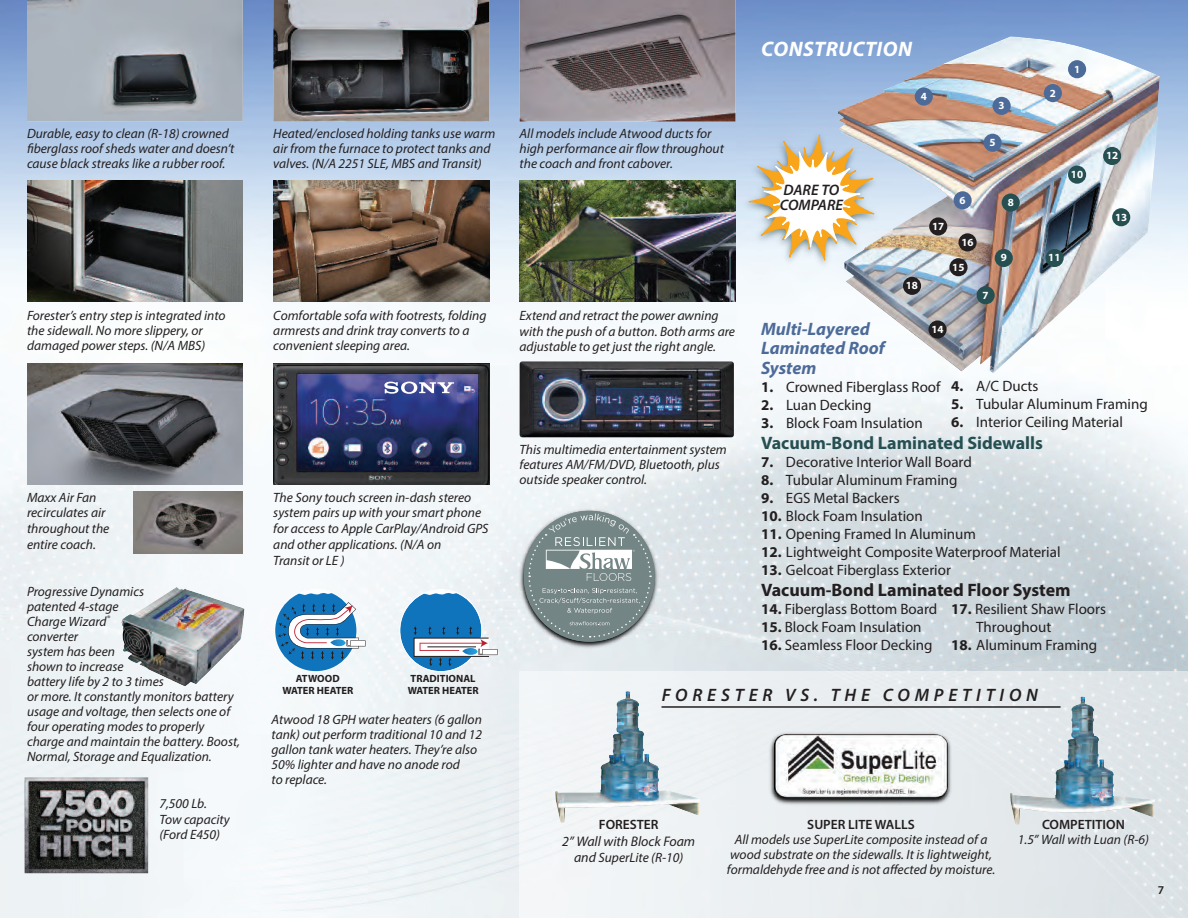
<style>
.page{position:relative;width:1188px;height:918px;background:#fff}
.page>*{position:absolute;margin:0;border:0;box-sizing:border-box;transform-origin:0 0}
.t1{font:italic 700 21px "Myriad Pro";letter-spacing:.02em;color:#fff}
.t2{font:italic 700 18px/19.5px "Myriad Pro";color:#4d6b99}
.t3{font:700 18px "Myriad Pro";color:#231f20}
.t4{font:700 18px "Myriad Pro";color:#264f52}
.t5{font:italic 600 18px "Myriad Pro";letter-spacing:.27em;color:#231f20}
.t6{font:italic 600 15.3px/15.3px "Myriad Pro";color:#231f20}
.t7{font:15px/18px "Myriad Pro";color:#231f20}
.t8{font:italic 13.95px "Myriad Pro";color:#231f20}
.t9{font:italic 13.5px/15px "Myriad Pro";color:#231f20}
.t10{font:600 13.5px "Myriad Pro";color:#231f20}
.t11{font:600 12px "Myriad Pro";color:#231f20}
.t12{font:700 10.95px "Myriad Pro";color:#fff}
.t13{font:700 10.5px/12px "Myriad Pro";color:#231f20;text-align:center}
.s1{font-weight:700}
.s2{font-size:13.95px}
</style>
<div class="page">
<img style="left:0;top:0;width:1188px;height:918px">
<div style="left:519px;top:671px;width:669px;height:247px;background:#fff;opacity:.5"></div>
<img style="left:25px;top:777px;width:123px;height:96px">
<img style="left:273px;top:180px;width:216px;height:122px">
<img style="left:27px;top:363px;width:216px;height:122px">
<img style="left:27px;top:180px;width:216px;height:122px">
<img style="left:27px;top:0;width:216px;height:122px">
<img style="left:520px;top:0;width:215px;height:122px">
<img style="left:273px;top:0;width:216px;height:122px">
<img style="left:520px;top:180px;width:160px;height:122px">
<img style="left:273px;top:363px;width:216px;height:122px">
<img style="left:520px;top:361px;width:214px;height:77px;border-radius:3px">
<img style="left:558px;top:691px;width:142px;height:132px">
<img style="left:1050px;top:696px;width:105px;height:121px">
<img style="left:764px;top:723px;width:194px;height:89px">
<img style="left:773px;top:734px;width:175px;height:65px">
<img style="left:133px;top:492px;width:110px;height:62px">
<svg style="left:274px;top:589px;width:92px;height:83px"></svg>
<svg style="left:399px;top:589px;width:99px;height:83px"></svg>
<hr style="left:662px;top:706px;width:399px;height:2px;background:#231f20">
<img style="left:515px;top:505px;width:148px;height:148px">
<svg style="left:524px;top:511px;width:131px;height:131px;background:#95a2a2"></svg>
<img style="left:121px;top:587px;width:124px;height:100px">
<img style="left:680px;top:72px;width:158px;height:263px">
<svg style="left:749px;top:134px;width:89px;height:127px"></svg>
<img style="left:838px;top:36px;width:322px;height:337px">
<div style="left:903px;top:277px;width:18px;height:18px;background:#231f20;border-radius:50%"></div>
<div style="left:928px;top:320px;width:19px;height:19px;background:#231f20;border-radius:50%"></div>
<div style="left:949px;top:258px;width:19px;height:18px;background:#231f20;border-radius:50%"></div>
<div style="left:1046px;top:249px;width:18px;height:18px;background:#264f52;border-radius:50%"></div>
<div style="left:1112px;top:208px;width:18px;height:18px;background:#264f52;border-radius:50%"></div>
<div style="left:995px;top:249px;width:18px;height:18px;background:#264f52;border-radius:50%"></div>
<div style="left:1002px;top:194px;width:18px;height:18px;background:#264f52;border-radius:50%"></div>
<div style="left:1068px;top:166px;width:18px;height:18px;background:#264f52;border-radius:50%"></div>
<div style="left:1103px;top:147px;width:18px;height:18px;background:#264f52;border-radius:50%"></div>
<div style="left:958px;top:233px;width:19px;height:18px;background:#231f20;border-radius:50%"></div>
<div style="left:929px;top:217px;width:18px;height:19px;background:#231f20;border-radius:50%"></div>
<div style="left:954px;top:191px;width:18px;height:18px;background:#4d6b99;border-radius:50%"></div>
<div style="left:984px;top:134px;width:18px;height:18px;background:#4d6b99;border-radius:50%"></div>
<div style="left:993px;top:97px;width:18px;height:18px;background:#4d6b99;border-radius:50%"></div>
<div style="left:1044px;top:84px;width:18px;height:18px;background:#4d6b99;border-radius:50%"></div>
<div style="left:1068px;top:60px;width:18px;height:18px;background:#4d6b99;border-radius:50%"></div>
<div style="left:915px;top:87px;width:18px;height:19px;background:#4d6b99;border-radius:50%"></div>
<div style="left:977px;top:286px;width:18px;height:18px;background:#264f52;border-radius:50%"></div>
<svg style="left:384px;top:382px;width:70px;height:12px"></svg>
<p class="t9" style="left:27px;top:127px;width:209px">Durable, easy to clean (R-18) crowned fiberglass roof sheds water and doesn’t cause black streaks like a rubber roof.</p>
<p class="t9" style="left:27px;top:309px;width:200px">Forester’s entry step is integrated into the sidewall. No more slippery, or damaged power steps. (N/A MBS)</p>
<p class="t9" style="left:27px;top:490px;width:84px;line-height:15.8px">Maxx Air Fan recirculates air throughout the entire coach.</p>
<p class="t9" style="left:27px;top:585px;width:215px">Progressive Dynamics<br>patented 4-stage<br>Charge Wizard<sup>®<br></sup>converter<br>system has been<br>shown to increase<br>battery life by 2 to 3 times<br>or more. It constantly monitors battery usage and voltage, then selects one of four operating modes to properly charge and maintain the battery. Boost,<br>Normal, Storage and Equalization.</p>
<p class="t9" style="left:159px;top:797px;width:72px;line-height:15.5px">7,500 Lb.<br>Tow capacity (Ford E450)</p>
<p class="t9" style="left:273px;top:127px;width:223px">Heated/enclosed holding tanks use warm air from the furnace to protect tanks and valves. (N/A 2251 SLE, MBS and Transit)</p>
<p class="t9" style="left:273px;top:309px;width:215px">Comfortable sofa with footrests, folding armrests and drink tray converts to a convenient sleeping area.</p>
<p class="t9" style="left:273px;top:490px;width:217px;line-height:15.8px">The Sony touch screen in-dash stereo system pairs up with your smart phone for access to Apple CarPlay/Android GPS and other applications. (N/A on<br>Transit or LE )</p>
<p class="t13" style="left:282px;top:673px;width:72px">ATWOOD<br>WATER HEATER</p>
<p class="t13" style="left:408px;top:673px;width:72px;text-align:left">TRADITIONAL<br>WATER HEATER</p>
<p class="t9" style="left:272px;top:714px;width:212px">Atwood 18 GPH water heaters (6 gallon tank) out perform traditional 10 and 12 gallon tank water heaters. They’re also<br>50% lighter and have no anode rod<br>to replace.</p>
<p class="t9" style="left:520px;top:127px;width:206px">All models include Atwood ducts for high performance air flow throughout the coach and front cabover.</p>
<p class="t9" style="left:520px;top:308px;width:217px;line-height:15.8px">Extend and retract the power awning with the push of a button. Both arms are adjustable to get just the right angle.</p>
<p class="t9" style="left:520px;top:443px;width:209px">This multimedia entertainment system features AM/FM/DVD, Bluetooth, plus outside speaker control.</p>
<h1 class="t1" style="left:761px;top:41px;width:152px">CONSTRUCTION</h1>
<p class="t12" style="left:921px;top:92px;width:8px">4</p>
<p class="t12" style="left:999px;top:102px;width:8px">3</p>
<p class="t12" style="left:990px;top:139px;width:8px">5</p>
<p class="t6" style="left:780px;top:183px;width:65px">DARE TO<br>COMPARE</p>
<p class="t12" style="left:906px;top:282px;width:14px">18</p>
<p class="t12" style="left:932px;top:222px;width:14px">17</p>
<p class="t12" style="left:959px;top:196px;width:8px">6</p>
<p class="t12" style="left:961px;top:238px;width:14px">16</p>
<p class="t12" style="left:952px;top:263px;width:14px">15</p>
<p class="t12" style="left:982px;top:291px;width:8px">7</p>
<p class="t12" style="left:1008px;top:198px;width:8px">8</p>
<p class="t12" style="left:1001px;top:254px;width:8px">9</p>
<p class="t12" style="left:1050px;top:89px;width:8px">2</p>
<p class="t12" style="left:1074px;top:65px;width:8px">1</p>
<p class="t12" style="left:1071px;top:170px;width:14px">10</p>
<p class="t12" style="left:1048px;top:254px;width:14px">11</p>
<p class="t12" style="left:1106px;top:152px;width:14px">12</p>
<p class="t12" style="left:1115px;top:213px;width:14px">13</p>
<h2 class="t2" style="left:761px;top:320px;width:125px">Multi-Layered<br>Laminated Roof<br>System</h2>
<p class="t7" style="left:761px;top:379px;width:181px"><span class="s1">1.</span> Crowned Fiberglass Roof</p>
<p class="t7" style="left:761px;top:397px;width:112px"><span class="s1">2.</span> Luan Decking</p>
<p class="t7" style="left:761px;top:415px;width:163px"><span class="s1">3.</span> Block Foam Insulation</p>
<h2 class="t4" style="left:761px;top:436px;width:283px">Vacuum-Bond Laminated Sidewalls</h2>
<p class="t7" style="left:761px;top:454px;width:212px"><span class="s1">7.</span> Decorative Interior Wall Board</p>
<p class="t7" style="left:761px;top:472px;width:198px"><span class="s1">8.</span> Tubular Aluminum Framing</p>
<p class="t7" style="left:761px;top:490px;width:140px"><span class="s1">9.</span> EGS Metal Backers</p>
<p class="t7" style="left:761px;top:508px;width:163px"><span class="s1">10.</span> Block Foam Insulation</p>
<p class="t7" style="left:761px;top:526px;width:216px"><span class="s1">11.</span> Opening Framed In Aluminum</p>
<p class="t7" style="left:761px;top:544px;width:301px"><span class="s1">12.</span> Lightweight Composite Waterproof Material</p>
<p class="t7" style="left:761px;top:562px;width:191px"><span class="s1">13.</span> Gelcoat Fiberglass Exterior</p>
<h2 class="t3" style="left:761px;top:583px;width:311px">Vacuum-Bond Laminated Floor System</h2>
<p class="t7" style="left:761px;top:601px;width:178px"><span class="s1">14.</span> Fiberglass Bottom Board</p>
<p class="t7" style="left:761px;top:619px;width:162px"><span class="s1">15.</span> Block Foam Insulation</p>
<p class="t7" style="left:761px;top:637px;width:173px"><span class="s1">16.</span> Seamless Floor Decking</p>
<p class="t12" style="left:931px;top:325px;width:14px">14</p>
<p class="t7" style="left:951px;top:379px;width:89px"><span class="s1">4.</span> A/C Ducts</p>
<p class="t7" style="left:951px;top:397px;width:198px"><span class="s1">5.</span> Tubular Aluminum Framing</p>
<p class="t7" style="left:951px;top:415px;width:173px"><span class="s1">6.</span> Interior Ceiling Material</p>
<p class="t7" style="left:976px;top:601px;width:131px;text-indent:-25px"><span class="s1">17.</span> Resilient Shaw Floors<br>Throughout</p>
<p class="t7" style="left:951px;top:637px;width:147px"><span class="s1">18.</span> Aluminum Framing</p>
<h2 class="t5" style="left:662px;top:688px;width:378px">FORESTER VS. THE COMPETITION</h2>
<p class="t10" style="left:599px;top:820px;width:61px">FORESTER</p>
<p class="t8" style="left:562px;top:836px;width:135px">2” Wall with Block Foam</p>
<p class="t9" style="left:574px;top:851px;width:111px"><span class="s2">and</span> SuperLite (R-10)</p>
<p class="t10" style="left:807px;top:820px;width:109px">SUPER LITE WALLS</p>
<p class="t9" style="left:727px;top:834px;width:270px;text-align:center">All models use SuperLite composite instead of a wood substrate on the sidewalls. It is lightweight, formaldehyde free and is not affected by moisture.</p>
<p class="t10" style="left:1042px;top:820px;width:84px">COMPETITION</p>
<p class="t9" style="left:1018px;top:834px;width:133px">1.5” Wall with Luan (R-6)</p>
<p class="t11" style="left:1158px;top:885px;width:8px">7</p>
</div>
